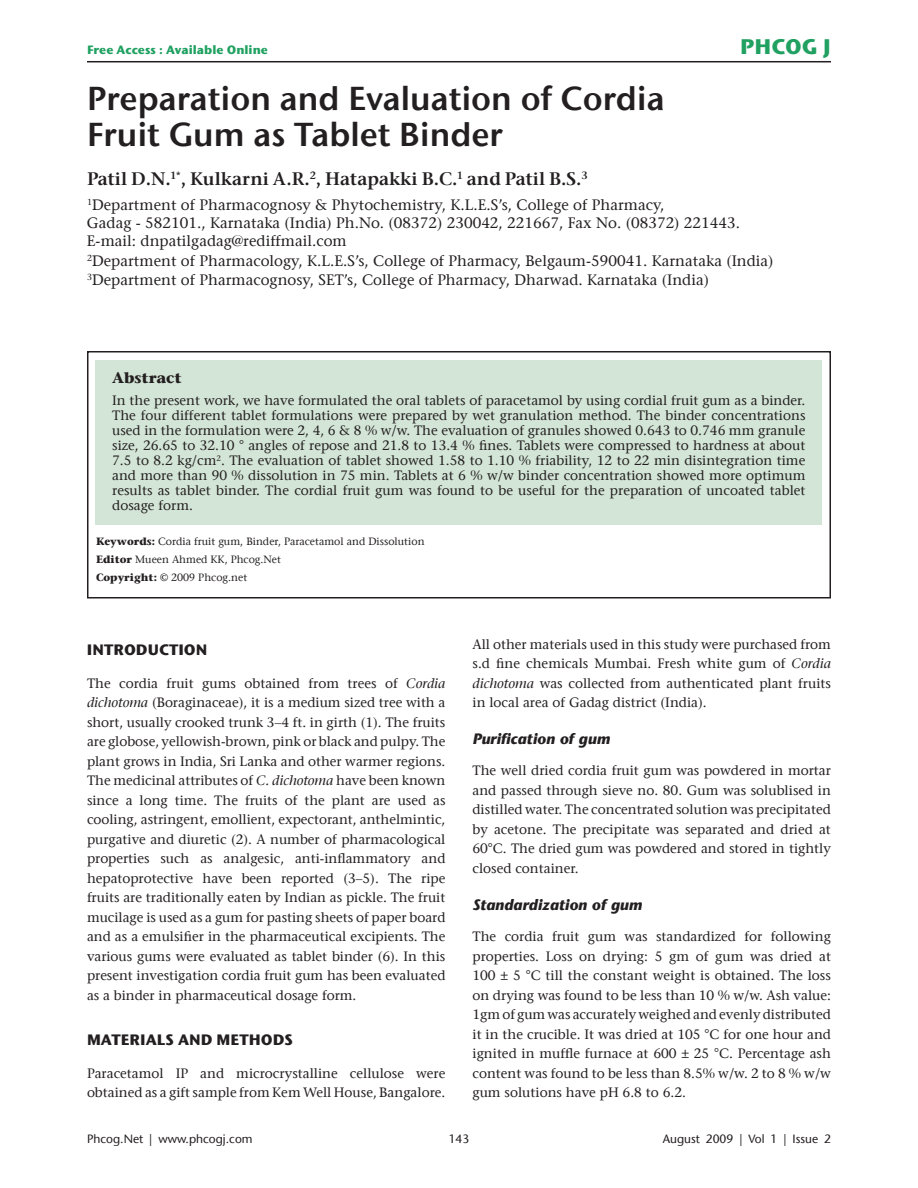
<style>
.page{position:relative;width:918px;height:1188px;background:#fff}
.page>*{position:absolute;margin:0;border:0;box-sizing:border-box;transform-origin:0 0}
.t1{font:33px/36px "Stone Sans ITC Semi";color:#231f20}
.t2{font:700 21px "Stone Sans ITC";color:#20a161}
.t3{font:18px "Stone Serif ITC Semi";color:#231f20}
.t4{font:15px/18px "Stone Serif LT";color:#231f20}
.t5{font:italic 700 15px "Stone Sans LT";color:#231f20}
.t6{font:700 15px "Stone Sans ITC";color:#231f20}
.t7{font:700 15px "Stone Serif LT";color:#231f20}
.t8{font:13.5px/19.5px "Stone Serif LT";color:#231f20;text-align:justify}
.t9{font:12px "Stone Sans LT";color:#231f20}
.t10{font:700 12px "Stone Sans ITC";color:#20a161}
.t11{font:10.5px/18px "Stone Serif LT";color:#231f20}
.s1{font-weight:700}
.s2{font-style:italic}
</style>
<div class="page">
<hr style="left:87px;top:61px;width:744px;height:1px;background:#231f20">
<div style="left:87px;top:351px;width:744px;height:247px;border:2px solid #231f20"></div>
<div style="left:96px;top:360px;width:726px;height:164px;background:#d3e5d6"></div>
<p class="t10" style="left:87px;top:42px;width:182px">Free Access : Available Online</p>
<p class="t2" style="left:740px;top:33px;width:92px">PHCOG J</p>
<p class="t1" style="left:87px;top:80px;width:579px">Preparation and Evaluation of Cordia<br>Fruit Gum as Tablet Binder</p>
<p class="t3" style="left:87px;top:167px;width:502px">Patil D.N.<sup>1*</sup>, Kulkarni A.R.<sup>2</sup>, Hatapakki B.C.<sup>1</sup> and Patil B.S.<sup>3</sup></p>
<p class="t4" style="left:87px;top:196px;width:655px"><sup>1</sup>Department of Pharmacognosy &amp; Phytochemistry, K.L.E.S’s, College of Pharmacy,<br>Gadag - 582101., Karnataka (India) Ph.No. (08372) 230042, 221667, Fax No. (08372) 221443.<br>E-mail: dnpatilgadag@rediffmail.com</p>
<p class="t4" style="left:87px;top:251px;width:688px;line-height:19.5px"><sup>2</sup>Department of Pharmacology, K.L.E.S’s, College of Pharmacy, Belgaum-590041. Karnataka (India)<br><sup>3</sup>Department of Pharmacognosy, SET’s, College of Pharmacy, Dharwad. Karnataka (India)</p>
<p class="t7" style="left:112px;top:368px;width:71px">Abstract</p>
<p class="t8" style="left:112px;top:393px;width:695px;line-height:15px">In the present work, we have formulated the oral tablets of paracetamol by using cordial fruit gum as a binder.<br>The four different tablet formulations were prepared by wet granulation method. The binder concentrations used in the formulation were 2, 4, 6 &amp; 8 % w/w. The evaluation of granules showed 0.643 to 0.746 mm granule size, 26.65 to 32.10 ° angles of repose and 21.8 to 13.4 % fines. Tablets were compressed to hardness at about 7.5 to 8.2 kg/cm<sup>2</sup>. The evaluation of tablet showed 1.58 to 1.10 % friability, 12 to 22 min disintegration time and more than 90 % dissolution in 75 min. Tablets at 6 % w/w binder concentration showed more optimum results as tablet binder. The cordial fruit gum was found to be useful for the preparation of uncoated tablet dosage form.</p>
<p class="t11" style="left:96px;top:533px;width:330px"><span class="s1">Keywords:</span> Cordia fruit gum, Binder, Paracetamol and Dissolution<br><span class="s1">Editor</span> Mueen Ahmed KK, Phcog.Net<br><span class="s1">Copyright:</span> © 2009 Phcog.net</p>
<p class="t6" style="left:87px;top:640px;width:122px">INTRODUCTION</p>
<p class="t8" style="left:87px;top:673px;width:360px">The cordia fruit gums obtained from trees of <span class="s2">Cordia dichotoma</span> (Boraginaceae), it is a medium sized tree with a short, usually crooked trunk 3–4 ft. in girth (1). The fruits are globose, yellowish-brown, pink or black and pulpy. The plant grows in India, Sri Lanka and other warmer regions.<br>The medicinal attributes of <span class="s2">C. dichotoma</span> have been known since a long time. The fruits of the plant are used as cooling, astringent, emollient, expectorant, anthelmintic, purgative and diuretic (2). A number of pharmacological properties such as analgesic, anti-inflammatory and hepatoprotective have been reported (3–5). The ripe fruits are traditionally eaten by Indian as pickle. The fruit mucilage is used as a gum for pasting sheets of paper board and as a emulsifier in the pharmaceutical excipients. The various gums were evaluated as tablet binder (6). In this present investigation cordia fruit gum has been evaluated as a binder in pharmaceutical dosage form.</p>
<p class="t6" style="left:87px;top:1030px;width:208px">MATERIALS AND METHODS</p>
<p class="t8" style="left:87px;top:1063px;width:360px">Paracetamol IP and microcrystalline cellulose were obtained as a gift sample from Kem Well House, Bangalore.</p>
<p class="t8" style="left:473px;top:634px;width:360px">All other materials used in this study were purchased from s.d fine chemicals Mumbai. Fresh white gum of <span class="s2">Cordia dichotoma</span> was collected from authenticated plant fruits in local area of Gadag district (India).</p>
<p class="t5" style="left:472px;top:730px;width:139px">Purification of gum</p>
<p class="t8" style="left:472px;top:761px;width:360px">The well dried cordia fruit gum was powdered in mortar and passed through sieve no. 80. Gum was solublised in distilled water. The concentrated solution was precipitated by acetone. The precipitate was separated and dried at 60°C. The dried gum was powdered and stored in tightly closed container.</p>
<p class="t5" style="left:472px;top:895px;width:171px">Standardization of gum</p>
<p class="t8" style="left:472px;top:927px;width:360px">The cordia fruit gum was standardized for following properties. Loss on drying: 5 gm of gum was dried at 100 ± 5 °C till the constant weight is obtained. The loss on drying was found to be less than 10 % w/w. Ash value:<br>1gm of gum was accurately weighed and evenly distributed it in the crucible. It was dried at 105 °C for one hour and ignited in muffle furnace at 600 ± 25 °C. Percentage ash content was found to be less than 8.5% w/w. 2 to 8 % w/w gum solutions have pH 6.8 to 6.2.</p>
<p class="t9" style="left:87px;top:1132px;width:167px">Phcog.Net | www.phcogj.com</p>
<p class="t9" style="left:449px;top:1132px;width:22px">143</p>
<p class="t9" style="left:663px;top:1132px;width:170px">August 2009 | Vol 1 | Issue 2</p>
</div>
